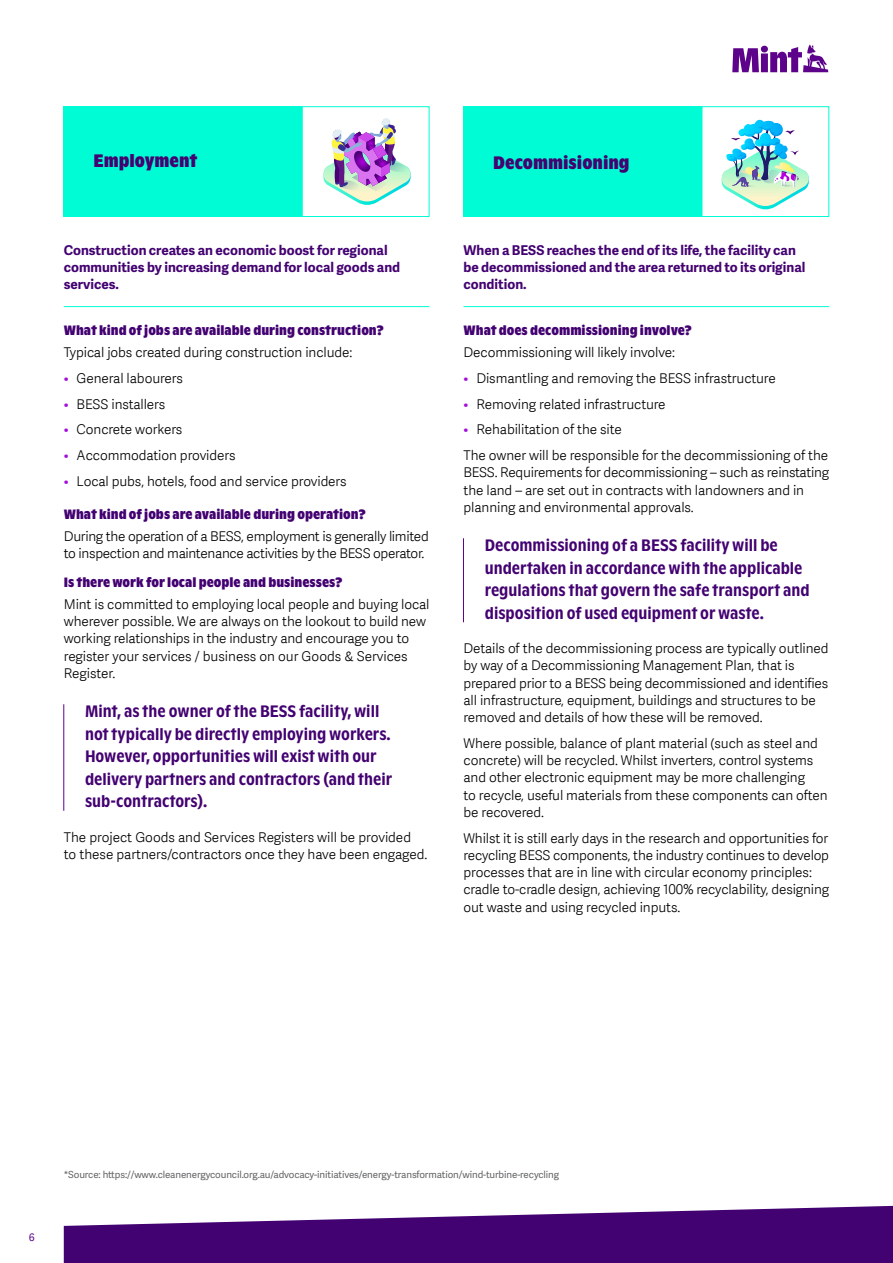
<style>
.page{position:relative;width:893px;height:1263px;background:#fff}
.page>*{position:absolute;margin:0;border:0;box-sizing:border-box;transform-origin:0 0}
.t1{font:700 18px "ABC Ginto Nord Condensed Unlicensed Trial";color:#430271}
.t2{font:500 16.5px/22.5px "ABC Ginto Nord Condensed Unlicensed Trial";color:#430271}
.t3{font:300 13.5px/17.2px "Adelle Sans";letter-spacing:-.005em;color:#000}
.t4{font:700 13.5px/17.2px "Adelle Sans";color:#430271}
.t5{font:700 13.5px "ABC Ginto Nord Condensed Unlicensed Trial";color:#430271}
.t6{font:10.5px "Adelle Sans";color:#5e038a}
.t7{font:9.75px "Adelle Sans";letter-spacing:-.01em;color:#636466}
.s1{color:#a40ed7}
</style>
<div class="page">
<div style="left:64px;top:106px;width:238px;height:111px;background:#00fcd4"></div>
<img style="left:323px;top:118px;width:88px;height:87px">
<div style="left:302px;top:106px;width:127px;height:111px;border:1px solid #00fcd4"></div>
<hr style="left:64px;top:306px;width:365px;height:1px;background:#00fcd4">
<hr style="left:63px;top:704px;width:1px;height:107px;background:#5e038a">
<div style="left:463px;top:106px;width:239px;height:111px;background:#00fcd4"></div>
<img style="left:721px;top:120px;width:88px;height:89px">
<div style="left:702px;top:106px;width:127px;height:111px;border:1px solid #00fcd4"></div>
<hr style="left:463px;top:306px;width:366px;height:1px;background:#00fcd4">
<hr style="left:463px;top:538px;width:1px;height:84px;background:#5e038a">
<svg style="left:732px;top:45px;width:96px;height:27px"></svg>
<svg style="left:64px;top:1205px;width:829px;height:58px;fill:#430271"></svg>
<h1 class="t1" style="left:94px;top:150px;width:105px">Employment</h1>
<p class="t4" style="left:64px;top:241px;width:338px">Construction creates an economic boost for regional communities by increasing demand for local goods and services.</p>
<p class="t5" style="left:64px;top:322px;width:321px">What kind of jobs are available during construction?</p>
<p class="t3" style="left:64px;top:344px;width:290px">Typical jobs created during construction include:</p>
<p class="t3" style="left:64px;top:369px;width:121px"><span class="s1">•</span> General labourers</p>
<p class="t3" style="left:64px;top:395px;width:103px"><span class="s1">•</span> BESS installers</p>
<p class="t3" style="left:64px;top:421px;width:120px"><span class="s1">•</span> Concrete workers</p>
<p class="t3" style="left:64px;top:447px;width:173px"><span class="s1">•</span> Accommodation providers</p>
<p class="t3" style="left:64px;top:472px;width:284px"><span class="s1">•</span> Local pubs, hotels, food and service providers</p>
<p class="t5" style="left:64px;top:506px;width:303px">What kind of jobs are available during operation?</p>
<p class="t3" style="left:64px;top:528px;width:366px">During the operation of a BESS, employment is generally limited to inspection and maintenance activities by the BESS operator.</p>
<p class="t5" style="left:64px;top:574px;width:280px">Is there work for local people and businesses?</p>
<p class="t3" style="left:64px;top:596px;width:367px">Mint is committed to employing local people and buying local wherever possible. We are always on the lookout to build new working relationships in the industry and encourage you to register your services / business on our Goods &amp; Services Register.</p>
<p class="t2" style="left:85px;top:700px;width:309px">Mint, as the owner of the BESS facility, will not typically be directly employing workers.<br>However, opportunities will exist with our delivery partners and contractors (and their sub-contractors).</p>
<p class="t3" style="left:64px;top:828px;width:365px">The project Goods and Services Registers will be provided<br>to these partners/contractors once they have been engaged.</p>
<h1 class="t1" style="left:493px;top:152px;width:138px">Decommisioning</h1>
<p class="t4" style="left:463px;top:241px;width:343px">When a BESS reaches the end of its life, the facility can be decommissioned and the area returned to its original condition.</p>
<p class="t5" style="left:463px;top:322px;width:230px">What does decommissioning involve?</p>
<p class="t3" style="left:463px;top:344px;width:213px">Decommissioning will likely involve:</p>
<p class="t3" style="left:463px;top:369px;width:314px"><span class="s1">•</span> Dismantling and removing the BESS infrastructure</p>
<p class="t3" style="left:463px;top:395px;width:204px"><span class="s1">•</span> Removing related infrastructure</p>
<p class="t3" style="left:463px;top:417px;width:366px;line-height:25.8px"><span class="s1">•</span> Rehabilitation of the site<br>The owner will be responsible for the decommissioning of the</p>
<p class="t3" style="left:463px;top:464px;width:367px">BESS. Requirements for decommissioning – such as reinstating the land – are set out in contracts with landowners and in planning and environmental approvals.</p>
<p class="t2" style="left:485px;top:534px;width:326px">Decommissioning of a BESS facility will be undertaken in accordance with the applicable regulations that govern the safe transport and disposition of used equipment or waste.</p>
<p class="t3" style="left:463px;top:640px;width:367px">Details of the decommissioning process are typically outlined by way of a Decommissioning Management Plan, that is prepared prior to a BESS being decommissioned and identifies all infrastructure, equipment, buildings and structures to be removed and details of how these will be removed.</p>
<p class="t3" style="left:463px;top:734px;width:366px">Where possible, balance of plant material (such as steel and concrete) will be recycled. Whilst inverters, control systems and other electronic equipment may be more challenging<br>to recycle, useful materials from these components can often be recovered.</p>
<p class="t3" style="left:463px;top:829px;width:367px">Whilst it is still early days in the research and opportunities for recycling BESS components, the industry continues to develop processes that are in line with circular economy principles: cradle to-cradle design, achieving 100% recyclability, designing out waste and using recycled inputs.</p>
<p class="t6" style="left:29px;top:1231px;width:7px">6</p>
<p class="t7" style="left:64px;top:1168px;width:497px">*Source: https://www.cleanenergycouncil.org.au/advocacy-initiatives/energy-transformation/wind-turbine-recycling</p>
</div>
